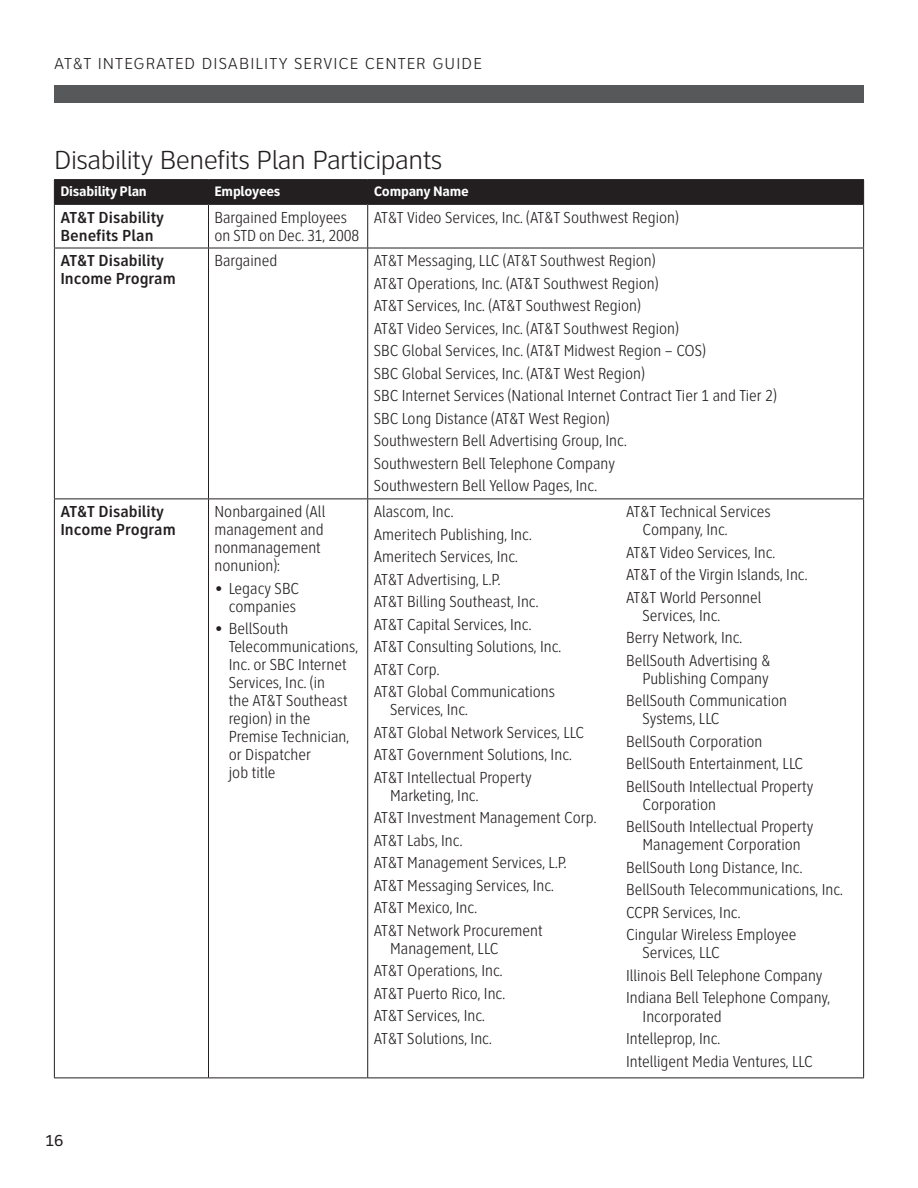
<style>
.page{position:relative;width:918px;height:1188px;background:#fff}
.page>*{position:absolute;margin:0;border:0;box-sizing:border-box;transform-origin:0 0}
.Main_heads{font:300 27px "Clearview ATT";letter-spacing:-.02em;color:#231f20}
.table_text{font:300 condensed 16.5px/22.5px "Clearview ATTSP";color:#231f20}
.table_text-2{font:500 condensed 16.5px/18px "Clearview ATTSP";color:#231f20}
.t1{font:300 16.5px "Clearview ATT";letter-spacing:.065em;color:#231f20}
.t2{font:16.5px "Clearview ATT";color:#231f20}
.Main_text{font:700 condensed 14.25px "Clearview ATTSP";letter-spacing:-.02em;color:#fff}
</style>
<div class="page">
<div style="left:54px;top:86px;width:810px;height:18px;background:#57585a"></div>
<hr style="left:54px;top:179px;width:154px;height:1px;background:#231f20">
<hr style="left:208px;top:179px;width:160px;height:1px;background:#231f20">
<hr style="left:368px;top:179px;width:496px;height:1px;background:#231f20">
<div style="left:54px;top:180px;width:810px;height:24px;background:#231f20"></div>
<hr style="left:54px;top:204px;width:1px;height:44px;background:#231f20">
<hr style="left:208px;top:205px;width:1px;height:43px;background:#231f20">
<hr style="left:367px;top:205px;width:1px;height:43px;background:#231f20">
<hr style="left:863px;top:204px;width:1px;height:44px;background:#231f20">
<hr style="left:54px;top:248px;width:154px;height:1px;background:#231f20">
<hr style="left:54px;top:248px;width:1px;height:251px;background:#231f20">
<hr style="left:208px;top:248px;width:160px;height:1px;background:#231f20">
<hr style="left:208px;top:248px;width:1px;height:251px;background:#231f20">
<hr style="left:368px;top:248px;width:496px;height:1px;background:#231f20">
<hr style="left:367px;top:248px;width:1px;height:251px;background:#231f20">
<hr style="left:863px;top:248px;width:1px;height:251px;background:#231f20">
<hr style="left:54px;top:499px;width:154px;height:1px;background:#231f20">
<hr style="left:54px;top:499px;width:1px;height:579px;background:#231f20">
<hr style="left:208px;top:499px;width:160px;height:1px;background:#231f20">
<hr style="left:208px;top:499px;width:1px;height:579px;background:#231f20">
<hr style="left:368px;top:499px;width:496px;height:1px;background:#231f20">
<hr style="left:367px;top:499px;width:1px;height:579px;background:#231f20">
<hr style="left:863px;top:499px;width:1px;height:579px;background:#231f20">
<hr style="left:54px;top:1078px;width:154px;height:1px;background:#231f20">
<hr style="left:208px;top:1078px;width:160px;height:1px;background:#231f20">
<hr style="left:368px;top:1078px;width:496px;height:1px;background:#231f20">
<hr style="left:55px;top:203px;width:153px;height:2px;background:#231f20">
<hr style="left:208px;top:203px;width:160px;height:2px;background:#231f20">
<hr style="left:368px;top:203px;width:495px;height:2px;background:#231f20">
<p class="t1" style="left:54px;top:55px;width:429px">AT&amp;T INTEGRATED DISABILITY SERVICE CENTER GUIDE</p>
<p class="Main_heads" style="left:54px;top:145px;width:390px">Disability Benefits Plan Participants</p>
<p class="Main_text" style="left:60px;top:183px;width:88px">Disability Plan</p>
<p class="Main_text" style="left:214px;top:183px;width:68px">Employees</p>
<p class="Main_text" style="left:374px;top:183px;width:97px">Company Name</p>
<p class="table_text-2" style="left:60px;top:208px;width:105px">AT&amp;T Disability<br>Benefits Plan</p>
<p class="table_text" style="left:214px;top:208px;width:146px;line-height:18px">Bargained Employees on STD on Dec. 31, 2008</p>
<p class="table_text" style="left:374px;top:206px;width:307px">AT&amp;T Video Services, Inc. (AT&amp;T Southwest Region)</p>
<p class="table_text-2" style="left:60px;top:252px;width:117px">AT&amp;T Disability<br>Income Program</p>
<p class="table_text" style="left:214px;top:250px;width:64px">Bargained</p>
<p class="table_text" style="left:374px;top:250px;width:283px">AT&amp;T Messaging, LLC (AT&amp;T Southwest Region)</p>
<p class="table_text" style="left:374px;top:272px;width:286px">AT&amp;T Operations, Inc. (AT&amp;T Southwest Region)</p>
<p class="table_text" style="left:374px;top:295px;width:269px">AT&amp;T Services, Inc. (AT&amp;T Southwest Region)</p>
<p class="table_text" style="left:374px;top:317px;width:307px">AT&amp;T Video Services, Inc. (AT&amp;T Southwest Region)</p>
<p class="table_text" style="left:374px;top:340px;width:334px">SBC Global Services, Inc. (AT&amp;T Midwest Region – COS)</p>
<p class="table_text" style="left:374px;top:362px;width:273px">SBC Global Services, Inc. (AT&amp;T West Region)</p>
<p class="table_text" style="left:374px;top:385px;width:405px">SBC Internet Services (National Internet Contract Tier 1 and Tier 2)</p>
<p class="table_text" style="left:374px;top:407px;width:238px">SBC Long Distance (AT&amp;T West Region)</p>
<p class="table_text" style="left:374px;top:430px;width:255px">Southwestern Bell Advertising Group, Inc.</p>
<p class="table_text" style="left:374px;top:452px;width:243px">Southwestern Bell Telephone Company</p>
<p class="table_text" style="left:374px;top:475px;width:225px">Southwestern Bell Yellow Pages, Inc.</p>
<p class="table_text-2" style="left:60px;top:503px;width:117px">AT&amp;T Disability<br>Income Program</p>
<p class="table_text" style="left:214px;top:503px;width:112px;line-height:18px">Nonbargained (All management and nonmanagement nonunion):</p>
<p class="table_text" style="left:214px;top:580px;width:86px;line-height:18px;text-align:right">• Legacy SBC companies</p>
<p class="table_text" style="left:229px;top:620px;width:131px;line-height:18px;text-indent:-14px">• BellSouth<br>Telecommunications,<br>Inc. or SBC Internet<br>Services, Inc. (in<br>the AT&amp;T Southeast region) in the<br>Premise Technician, or Dispatcher<br>job title</p>
<p class="table_text" style="left:374px;top:501px;width:189px">Alascom, Inc.<br>Ameritech Publishing, Inc.<br>Ameritech Services, Inc.<br>AT&amp;T Advertising, L.P.<br>AT&amp;T Billing Southeast, Inc.<br>AT&amp;T Capital Services, Inc.<br>AT&amp;T Consulting Solutions, Inc.<br>AT&amp;T Corp.<br>AT&amp;T Global Communications</p>
<p class="table_text" style="left:374px;top:699px;width:212px;text-indent:16px">Services, Inc.<br>AT&amp;T Global Network Services, LLC<br>AT&amp;T Government Solutions, Inc.<br>AT&amp;T Intellectual Property</p>
<p class="table_text" style="left:374px;top:784px;width:224px;text-indent:16px">Marketing, Inc.<br>AT&amp;T Investment Management Corp.<br>AT&amp;T Labs, Inc.<br>AT&amp;T Management Services, L.P.<br>AT&amp;T Messaging Services, Inc.<br>AT&amp;T Mexico, Inc.<br>AT&amp;T Network Procurement</p>
<p class="table_text" style="left:374px;top:937px;width:133px;text-indent:16px">Management, LLC<br>AT&amp;T Operations, Inc.<br>AT&amp;T Puerto Rico, Inc.<br>AT&amp;T Services, Inc.<br>AT&amp;T Solutions, Inc.</p>
<p class="t2" style="left:45px;top:1132px;width:20px">16</p>
<p class="table_text" style="left:643px;top:503px;width:130px;line-height:18px;text-indent:-16px">AT&amp;T Technical Services<br>Company, Inc.</p>
<p class="table_text" style="left:626px;top:541px;width:183px">AT&amp;T Video Services, Inc.<br>AT&amp;T of the Virgin Islands, Inc.<br>AT&amp;T World Personnel</p>
<p class="table_text" style="left:626px;top:604px;width:146px;text-indent:16px">Services, Inc.<br>Berry Network, Inc.<br>BellSouth Advertising &amp;</p>
<p class="table_text" style="left:626px;top:667px;width:162px;text-align:center">Publishing Company<br>BellSouth Communication</p>
<p class="table_text" style="left:626px;top:708px;width:189px;text-indent:16px">Systems, LLC<br>BellSouth Corporation<br>BellSouth Entertainment, LLC<br>BellSouth Intellectual Property</p>
<p class="table_text" style="left:626px;top:794px;width:189px;text-indent:16px">Corporation<br>BellSouth Intellectual Property</p>
<p class="table_text" style="left:626px;top:834px;width:218px;text-indent:16px">Management Corporation<br>BellSouth Long Distance, Inc.<br>BellSouth Telecommunications, Inc.<br>CCPR Services, Inc.<br>Cingular Wireless Employee</p>
<p class="table_text" style="left:626px;top:942px;width:206px;text-indent:16px">Services, LLC<br>Illinois Bell Telephone Company<br>Indiana Bell Telephone Company,</p>
<p class="table_text" style="left:626px;top:1005px;width:188px;text-indent:16px">Incorporated<br>Intelleprop, Inc.<br>Intelligent Media Ventures, LLC</p>
</div>
